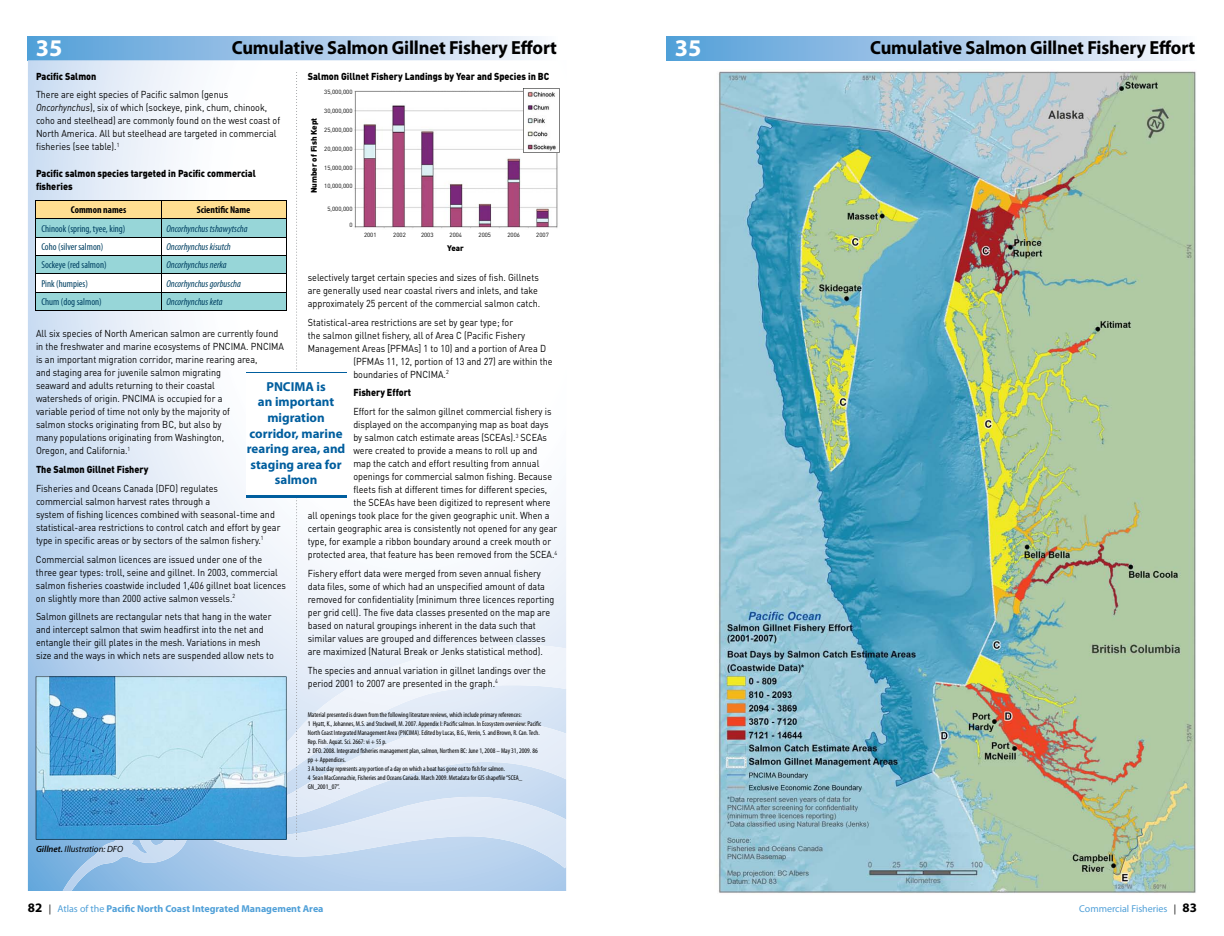
<style>
.page{position:relative;width:1224px;height:936px;background:#fff}
.page>*{position:absolute;margin:0;border:0;box-sizing:border-box;transform-origin:0 0}
.t1{font:700 24px "Myriad Pro";color:#fff}
.t2{font:700 19px "Myriad Pro";letter-spacing:-.01em;color:#000}
.t3{font:700 13px/15.6px "Myriad Pro";color:#005e9e;text-align:center}
.t4{font:10px/13px "DINOT";color:#000;scale:.9 1}
.t5{font:900 10px/13px "DINOT";color:#000;scale:.9 1}
.t6{font:italic condensed 10px "Myriad Pro";color:#004062}
.t7{font:condensed 10px "Myriad Pro";color:#004062}
.t8{font:700 10px "Myriad Pro";color:#50a0d8}
.t9{font:700 condensed 10px "Myriad Pro";color:#000}
.t10{font:10px "Myriad Pro";color:#50a0d8}
.t11{font:italic 9px "Myriad Pro";color:#000}
.t12{font:900 8px "DINOT";color:#000}
.t13{font:condensed 7px/9px "Myriad Pro";color:#000}
.t14{font:6px "DINOT";color:#000}
.s1{font-style:italic}
.s2{font-weight:600}
.s3{font-size:13px;color:#000}
.s4{font-weight:400;color:#000}
.s5{font-weight:400}
.s6{color:#000}
.s7{font-weight:700;font-size:13px;color:#000}
</style>
<div class="page">
<div style="left:28px;top:36px;width:530px;height:24px;background:linear-gradient(to right,#529cd7,#faf7fc)"></div>
<svg style="left:28px;top:60px;width:441px;height:831px"></svg>
<div style="left:666px;top:36px;width:531px;height:24px;background:linear-gradient(to right,#529cd7,#faf7fc)"></div>
<img style="left:718px;top:71px;width:478px;height:823px">
<svg style="left:36px;top:72px;width:531px;height:819px"></svg>
<h1 class="t1" style="left:36px;top:39px;width:28px">35</h1>
<h2 class="t2" style="left:232px;top:40px;width:326px">Cumulative Salmon Gillnet Fishery Effort</h2>
<h1 class="t1" style="left:675px;top:39px;width:28px">35</h1>
<h2 class="t2" style="left:870px;top:40px;width:327px">Cumulative Salmon Gillnet Fishery Effort</h2>
<p class="t5" style="left:36px;top:70px;width:69px">Pacific Salmon</p>
<p class="t4" style="left:36px;top:89px;width:273px">There are eight species of Pacific salmon (genus <span class="s1">Oncorhynchus</span>), six of which (sockeye, pink, chum, chinook, coho and steelhead) are commonly found on the west coast of North America. All but steelhead are targeted in commercial fisheries (see table).<sup>1</sup></p>
<p class="t5" style="left:308px;top:70px;width:270px">Salmon Gillnet Fishery Landings by Year and Species in BC</p>
<p class="t14" style="left:324px;top:90px;width:30px">35,000,000</p>
<p class="t14" style="left:324px;top:109px;width:30px">30,000,000</p>
<p class="t14" style="left:324px;top:128px;width:30px">25,000,000</p>
<p class="t14" style="left:324px;top:147px;width:30px">20,000,000</p>
<p class="t14" style="left:324px;top:166px;width:30px">15,000,000</p>
<p class="t14" style="left:324px;top:184px;width:30px">10,000,000</p>
<p class="t14" style="left:327px;top:207px;width:27px">5,000,000</p>
<p class="t14" style="left:349px;top:223px;width:5px">0</p>
<p class="t12" style="left:311px;top:193px;width:77px;rotate:-90deg">Number of Fish Kept</p>
<p class="t5" style="left:36px;top:168px;width:246px">Pacific salmon species targeted in Pacific commercial fisheries</p>
<p class="t9" style="left:71px;top:207px;width:57px">Common names</p>
<p class="t9" style="left:197px;top:207px;width:55px">Scientific Name</p>
<p class="t7" style="left:41px;top:225px;width:86px">Chinook (spring, tyee, king)</p>
<p class="t6" style="left:167px;top:225px;width:83px">Oncorhynchus tshawytscha</p>
<p class="t7" style="left:41px;top:243px;width:64px">Coho (silver salmon)</p>
<p class="t6" style="left:166px;top:243px;width:66px">Oncorhynchus kisutch</p>
<p class="t7" style="left:41px;top:261px;width:67px">Sockeye (red salmon)</p>
<p class="t6" style="left:166px;top:261px;width:62px">Oncorhynchus nerka</p>
<p class="t7" style="left:41px;top:280px;width:48px">Pink (humpies)</p>
<p class="t6" style="left:166px;top:280px;width:76px">Oncorhynchus gorbuscha</p>
<p class="t7" style="left:41px;top:298px;width:62px">Chum (dog salmon)</p>
<p class="t6" style="left:166px;top:298px;width:58px">Oncorhynchus keta</p>
<p class="t4" style="left:36px;top:328px;width:277px">All six species of North American salmon are currently found in the freshwater and marine ecosystems of PNCIMA. PNCIMA is an important migration corridor, marine rearing area,<br>and staging area for juvenile salmon migrating<br>seaward and adults returning to their coastal<br>watersheds of origin. PNCIMA is occupied for a<br>variable period of time not only by the majority of<br>salmon stocks originating from BC, but also by<br>many populations originating from Washington,<br>Oregon, and California.<sup>1</sup></p>
<p class="t5" style="left:36px;top:464px;width:126px">The Salmon Gillnet Fishery</p>
<p class="t4" style="left:36px;top:483px;width:273px">Fisheries and Oceans Canada (DFO) regulates<br>commercial salmon harvest rates through a<br>system of fishing licences combined with seasonal-time and statistical-area restrictions to control catch and effort by gear type in specific areas or by sectors of the salmon fishery.<sup>1</sup></p>
<p class="t4" style="left:36px;top:553px;width:279px">Commercial salmon licences are issued under one of the<br>three gear types: troll, seine and gillnet. In 2003, commercial salmon fisheries coastwide included 1,406 gillnet boat licences on slightly more than 2000 active salmon vessels.<sup>2</sup></p>
<p class="t4" style="left:36px;top:611px;width:266px">Salmon gillnets are rectangular nets that hang in the water and intercept salmon that swim headfirst into the net and entangle their gill plates in the mesh. Variations in mesh size and the ways in which nets are suspended allow nets to</p>
<p class="t14" style="left:364px;top:232px;width:14px">2001</p>
<p class="t14" style="left:393px;top:232px;width:14px">2002</p>
<p class="t14" style="left:421px;top:232px;width:14px">2003</p>
<p class="t14" style="left:450px;top:232px;width:14px">2004</p>
<p class="t12" style="left:447px;top:246px;width:18px">Year</p>
<p class="t14" style="left:479px;top:232px;width:14px">2005</p>
<p class="t14" style="left:508px;top:232px;width:14px">2006</p>
<p class="t14" style="left:536px;top:232px;width:14px">2007</p>
<p class="t4" style="left:308px;top:272px;width:260px">selectively target certain species and sizes of fish. Gillnets are generally used near coastal rivers and inlets, and take approximately 25 percent of the commercial salmon catch.</p>
<p class="t4" style="left:308px;top:317px;width:230px">Statistical-area restrictions are set by gear type; for</p>
<p class="t4" style="left:308px;top:330px;width:243px">the salmon gillnet fishery, all of Area C (Pacific Fishery</p>
<p class="t4" style="left:308px;top:343px;width:266px">Management Areas [PFMAs] 1 to 10) and a portion of Area D</p>
<p class="t4" style="left:353px;top:356px;width:223px">(PFMAs 11, 12, portion of 13 and 27) are within the</p>
<p class="t4" style="left:353px;top:369px;width:107px">boundaries of PNCIMA.<sup>2</sup></p>
<p class="t5" style="left:353px;top:387px;width:66px">Fishery Effort</p>
<p class="t4" style="left:353px;top:406px;width:222px">Effort for the salmon gillnet commercial fishery is</p>
<p class="t4" style="left:353px;top:419px;width:218px">displayed on the accompanying map as boat days</p>
<p class="t4" style="left:353px;top:432px;width:217px">by salmon catch estimate areas (SCEAs).<sup>3</sup> SCEAs</p>
<p class="t4" style="left:353px;top:445px;width:206px">were created to provide a means to roll up and</p>
<p class="t4" style="left:353px;top:458px;width:208px">map the catch and effort resulting from annual</p>
<p class="t4" style="left:353px;top:471px;width:222px">openings for commercial salmon fishing. Because</p>
<p class="t4" style="left:353px;top:484px;width:217px">fleets fish at different times for different species,</p>
<p class="t4" style="left:353px;top:497px;width:221px">the SCEAs have been digitized to represent where</p>
<p class="t4" style="left:308px;top:510px;width:270px">all openings took place for the given geographic unit. When a</p>
<p class="t4" style="left:308px;top:523px;width:279px">certain geographic area is consistently not opened for any gear</p>
<p class="t4" style="left:308px;top:536px;width:272px">type, for example a ribbon boundary around a creek mouth or</p>
<p class="t4" style="left:308px;top:549px;width:279px">protected area, that feature has been removed from the SCEA.<sup>4</sup></p>
<p class="t4" style="left:308px;top:568px;width:276px">Fishery effort data were merged from seven annual fishery data files, some of which had an unspecified amount of data removed for confidentiality (minimum three licences reporting per grid cell). The five data classes presented on the map are based on natural groupings inherent in the data such that similar values are grouped and differences between classes are maximized (Natural Break or Jenks statistical method).</p>
<p class="t4" style="left:308px;top:665px;width:266px">The species and annual variation in gillnet landings over the period 2001 to 2007 are presented in the graph.<sup>4</sup></p>
<h3 class="t3" style="left:247px;top:380px;width:100px">PNCIMA is<br>an important migration corridor, marine rearing area, and staging area for salmon</h3>
<p class="t11" style="left:36px;top:845px;width:89px"><span class="s2">Gillnet.</span> Illustration: DFO</p>
<p class="t13" style="left:308px;top:711px;width:235px">Material presented is drawn from the following literature reviews, which include primary references:<br>1 Hyatt, K., Johannes, M.S. and Stockwell, M. 2007. Appendix I: Pacific salmon. In Ecosystem overview: Pacific North Coast Integrated Management Area (PNCIMA). Edited by Lucas, B.G., Verrin, S. and Brown, R. Can. Tech.<br>Rep. Fish. Aquat. Sci. 2667: vi + 55 p.<br>2 DFO. 2008. Integrated fisheries management plan, salmon, Northern BC: June 1, 2008 – May 31, 2009. 86 pp + Appendices.<br>3 A boat day represents any portion of a day on which a boat has gone out to fish for salmon.<br>4 Sean MacConnachie, Fisheries and Oceans Canada. March 2009. Metadata for GIS shapefile “SCEA_ GN_2001_07”.</p>
<p class="t8" style="left:28px;top:905px;width:297px"><span class="s3">82</span> <span class="s4">|</span> <span class="s5">Atlas of the</span> Pacific North Coast Integrated Management Area</p>
<p class="t10" style="left:1079px;top:905px;width:119px">Commercial Fisheries <span class="s6">|</span> <span class="s7">83</span></p>
</div>
